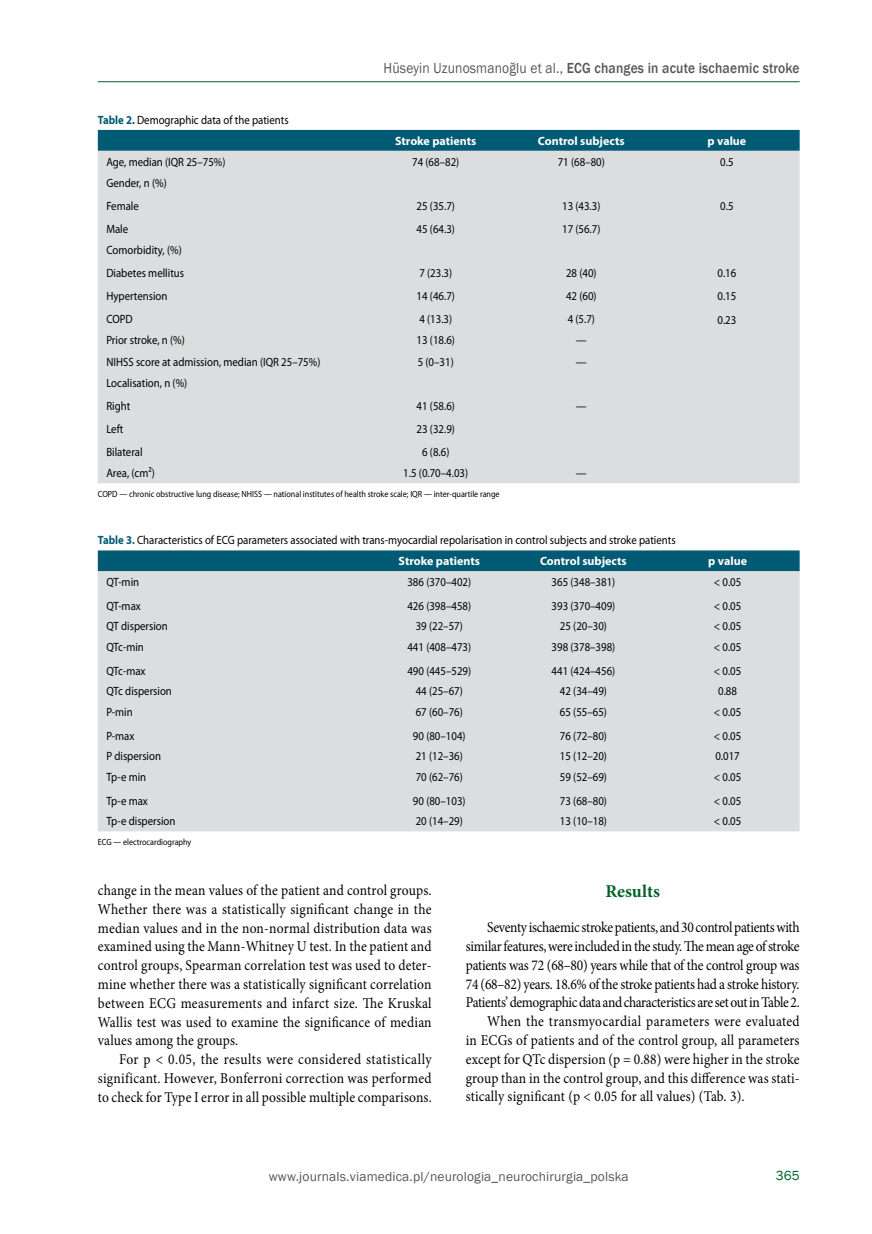
<style>
.page{position:relative;width:872px;height:1234px;background:#fff}
.page>*{position:absolute;margin:0;border:0;box-sizing:border-box;transform-origin:0 0}
.t1{font:700 18px "Minion Pro";color:#006227}
.t2{font:15px/18.8px "Minion Pro";color:#000;text-align:justify;scale:.9 1}
.t3{font:15px "Minion Pro";letter-spacing:-.02em;color:#000;scale:.9 1}
.t4{font:15px "Minion Pro";letter-spacing:-.025em;color:#000;scale:.9 1}
.t5{font:500 15px "Franklin Gothic";letter-spacing:.01em;color:#58585b;scale:.9 1}
.t6{font:15px "Minion Pro";letter-spacing:.025em;color:#000;scale:.9 1}
.t7{font:13.5px "Franklin Gothic";letter-spacing:.01em;color:#58585b}
.t8{font:13.5px "Franklin Gothic";color:#006227}
.t9{font:12px/23.1px "Myriad Pro";color:#000;scale:.9 1}
.t10{font:700 12px "Myriad Pro";color:#fff}
.t11{font:9px "Myriad Pro";color:#000;scale:.9 1}
.s1{font-weight:700;color:#005a74}
.s2{font-weight:400}
.s3{font-weight:700;color:#fff}
</style>
<div class="page">
<hr style="left:98px;top:81px;width:701px;height:1px;background:#006227">
<div style="left:98px;top:130px;width:701px;height:21px;background:#005a74"></div>
<div style="left:98px;top:151px;width:701px;height:332px;background:#dcddde"></div>
<div style="left:98px;top:550px;width:701px;height:21px;background:#005a74"></div>
<div style="left:98px;top:571px;width:701px;height:260px;background:#dcddde"></div>
<p class="t9" style="left:98px;top:108px;width:214px"><span class="s1">Table 2.</span> Demographic data of the patients</p>
<p class="t5" style="left:383px;top:59px;width:464px"><span class="s2">Hüseyin Uzunosmanoğlu et al.,</span> ECG changes in acute ischaemic stroke</p>
<p class="t10" style="left:395px;top:134px;width:83px">Stroke patients</p>
<p class="t10" style="left:538px;top:134px;width:88px">Control subjects</p>
<p class="t10" style="left:707px;top:134px;width:40px">p value</p>
<p class="t9" style="left:106px;top:150px;width:134px">Age, median (IQR 25–75%)</p>
<p class="t9" style="left:412px;top:150px;width:54px">74 (68–82)</p>
<p class="t9" style="left:558px;top:150px;width:54px">71 (68–80)</p>
<p class="t9" style="left:720px;top:150px;width:16px">0.5</p>
<p class="t9" style="left:106px;top:171px;width:69px">Gender, n (%)<br>Female<br>Male</p>
<p class="t9" style="left:416px;top:194px;width:44px">25 (35.7)<br>45 (64.3)</p>
<p class="t9" style="left:562px;top:194px;width:44px">13 (43.3)<br>17 (56.7)</p>
<p class="t9" style="left:720px;top:194px;width:16px">0.5</p>
<p class="t9" style="left:106px;top:238px;width:88px">Comorbidity, (%)<br>Diabetes mellitus<br>Hypertension<br>COPD</p>
<p class="t9" style="left:416px;top:262px;width:44px">7 (23.3)<br>14 (46.7)<br>4 (13.3)</p>
<p class="t9" style="left:566px;top:262px;width:35px;text-align:justify">28 (40)<br>42 (60)<br>4 (5.7)</p>
<p class="t9" style="left:717px;top:262px;width:22px;text-align:justify">0.16<br>0.15<br>0.23</p>
<p class="t9" style="left:106px;top:329px;width:89px">Prior stroke, n (%)</p>
<p class="t9" style="left:416px;top:329px;width:44px">13 (18.6)</p>
<p class="t9" style="left:576px;top:329px;width:14px">—</p>
<p class="t9" style="left:106px;top:350px;width:239px">NIHSS score at admission, median (IQR 25–75%)</p>
<p class="t9" style="left:418px;top:350px;width:41px">5 (0–31)</p>
<p class="t9" style="left:576px;top:350px;width:14px">—</p>
<p class="t9" style="left:106px;top:371px;width:91px">Localisation, n (%)<br>Right<br>Left<br>Bilateral</p>
<p class="t9" style="left:416px;top:395px;width:44px;text-align:center">41 (58.6)<br>23 (32.9)<br>6 (8.6)</p>
<p class="t9" style="left:576px;top:395px;width:14px">—</p>
<p class="t9" style="left:106px;top:462px;width:55px">Area, (cm²)</p>
<p class="t9" style="left:403px;top:462px;width:74px">1.5 (0.70–4.03)</p>
<p class="t9" style="left:576px;top:462px;width:14px">—</p>
<p class="t11" style="left:98px;top:488px;width:448px">COPD — chronic obstructive lung disease; NHISS — national institutes of health stroke scale; IQR — inter-quartile range</p>
<p class="t9" style="left:398px;top:530px;width:309px;line-height:21px;text-indent:-301px"><span class="s1">Table 3.</span> Characteristics of ECG parameters associated with trans-myocardial repolarisation in control subjects and stroke patients<br><span class="s3">Stroke patients</span></p>
<p class="t10" style="left:540px;top:554px;width:88px">Control subjects</p>
<p class="t10" style="left:708px;top:554px;width:40px">p value</p>
<p class="t9" style="left:106px;top:571px;width:40px">QT-min<br>QT-max</p>
<p class="t9" style="left:407px;top:571px;width:72px">386 (370–402)<br>426 (398–458)</p>
<p class="t9" style="left:551px;top:571px;width:72px">365 (348–381)<br>393 (370–409)</p>
<p class="t9" style="left:714px;top:571px;width:32px">&lt; 0.05 &lt; 0.05</p>
<p class="t9" style="left:106px;top:615px;width:70px">QT dispersion</p>
<p class="t9" style="left:416px;top:615px;width:54px">39 (22–57)</p>
<p class="t9" style="left:560px;top:615px;width:54px">25 (20–30)</p>
<p class="t9" style="left:714px;top:615px;width:32px">&lt; 0.05</p>
<p class="t9" style="left:106px;top:636px;width:45px">QTc-min<br>QTc-max</p>
<p class="t9" style="left:407px;top:636px;width:72px">441 (408–473)<br>490 (445–529)</p>
<p class="t9" style="left:551px;top:636px;width:72px">398 (378–398)<br>441 (424–456)</p>
<p class="t9" style="left:714px;top:636px;width:32px">&lt; 0.05 &lt; 0.05</p>
<p class="t9" style="left:106px;top:680px;width:74px">QTc dispersion</p>
<p class="t9" style="left:416px;top:680px;width:54px">44 (25–67)</p>
<p class="t9" style="left:560px;top:680px;width:54px">42 (34–49)</p>
<p class="t9" style="left:718px;top:680px;width:22px">0.88</p>
<p class="t9" style="left:106px;top:700px;width:33px">P-min<br>P-max</p>
<p class="t9" style="left:413px;top:700px;width:60px">67 (60–76)<br>90 (80–104)</p>
<p class="t9" style="left:560px;top:700px;width:54px">65 (55–65)<br>76 (72–80)</p>
<p class="t9" style="left:714px;top:700px;width:32px">&lt; 0.05 &lt; 0.05</p>
<p class="t9" style="left:106px;top:745px;width:62px">P dispersion</p>
<p class="t9" style="left:416px;top:745px;width:54px">21 (12–36)</p>
<p class="t9" style="left:560px;top:745px;width:54px">15 (12–20)</p>
<p class="t9" style="left:715px;top:745px;width:29px">0.017</p>
<p class="t9" style="left:106px;top:765px;width:48px">Tp-e min<br>Tp-e max</p>
<p class="t9" style="left:413px;top:765px;width:60px">70 (62–76)<br>90 (80–103)</p>
<p class="t9" style="left:560px;top:765px;width:54px">59 (52–69)<br>73 (68–80)</p>
<p class="t9" style="left:714px;top:765px;width:32px">&lt; 0.05 &lt; 0.05</p>
<p class="t9" style="left:106px;top:809px;width:78px">Tp-e dispersion</p>
<p class="t9" style="left:416px;top:809px;width:54px">20 (14–29)</p>
<p class="t9" style="left:560px;top:809px;width:54px">13 (10–18)</p>
<p class="t9" style="left:714px;top:809px;width:32px">&lt; 0.05</p>
<p class="t11" style="left:98px;top:836px;width:105px">ECG — electrocardiography</p>
<p class="t2" style="left:98px;top:880px;width:372px">change in the mean values of the patient and control groups.<br>Whether there was a statistically significant change in the median values and in the non-normal distribution data was examined using the Mann-Whitney U test. In the patient and control groups, Spearman correlation test was used to deter&shy;mine whether there was a statistically significant correlation between ECG measurements and infarct size. The Kruskal Wallis test was used to examine the significance of median values among the groups.</p>
<p class="t2" style="left:98px;top:1049px;width:372px;text-indent:21px">For p &lt; 0.05, the results were considered statistically significant. However, Bonferroni correction was performed to check for Type I error in all possible multiple comparisons.</p>
<h1 class="t1" style="left:605px;top:878px;width:56px">Results</h1>
<p class="t3" style="left:487px;top:917px;width:349px">Seventy ischaemic stroke patients, and 30 control patients with</p>
<p class="t4" style="left:466px;top:936px;width:372px">similar features, were included in the study. The mean age of stroke</p>
<p class="t3" style="left:466px;top:954px;width:372px">patients was 72 (68–80) years while that of the control group was</p>
<p class="t3" style="left:466px;top:973px;width:372px">74 (68–82) years. 18.6% of the stroke patients had a stroke history.</p>
<p class="t4" style="left:466px;top:992px;width:372px">Patients’ demographic data and characteristics are set out in Table 2.</p>
<p class="t6" style="left:487px;top:1011px;width:349px">When the transmyocardial parameters were evaluated</p>
<p class="t2" style="left:466px;top:1030px;width:372px">in ECGs of patients and of the control group, all parameters</p>
<p class="t2" style="left:466px;top:1049px;width:372px">except for QTc dispersion (p = 0.88) were higher in the stroke</p>
<p class="t2" style="left:466px;top:1068px;width:372px">group than in the control group, and this difference was stati-</p>
<p class="t2" style="left:466px;top:1086px;width:311px">stically significant (p &lt; 0.05 for all values) (Tab. 3).</p>
<p class="t7" style="left:269px;top:1168px;width:361px">www.journals.viamedica.pl/neurologia_neurochirurgia_polska</p>
<p class="t8" style="left:776px;top:1166px;width:25px">365</p>
</div>
